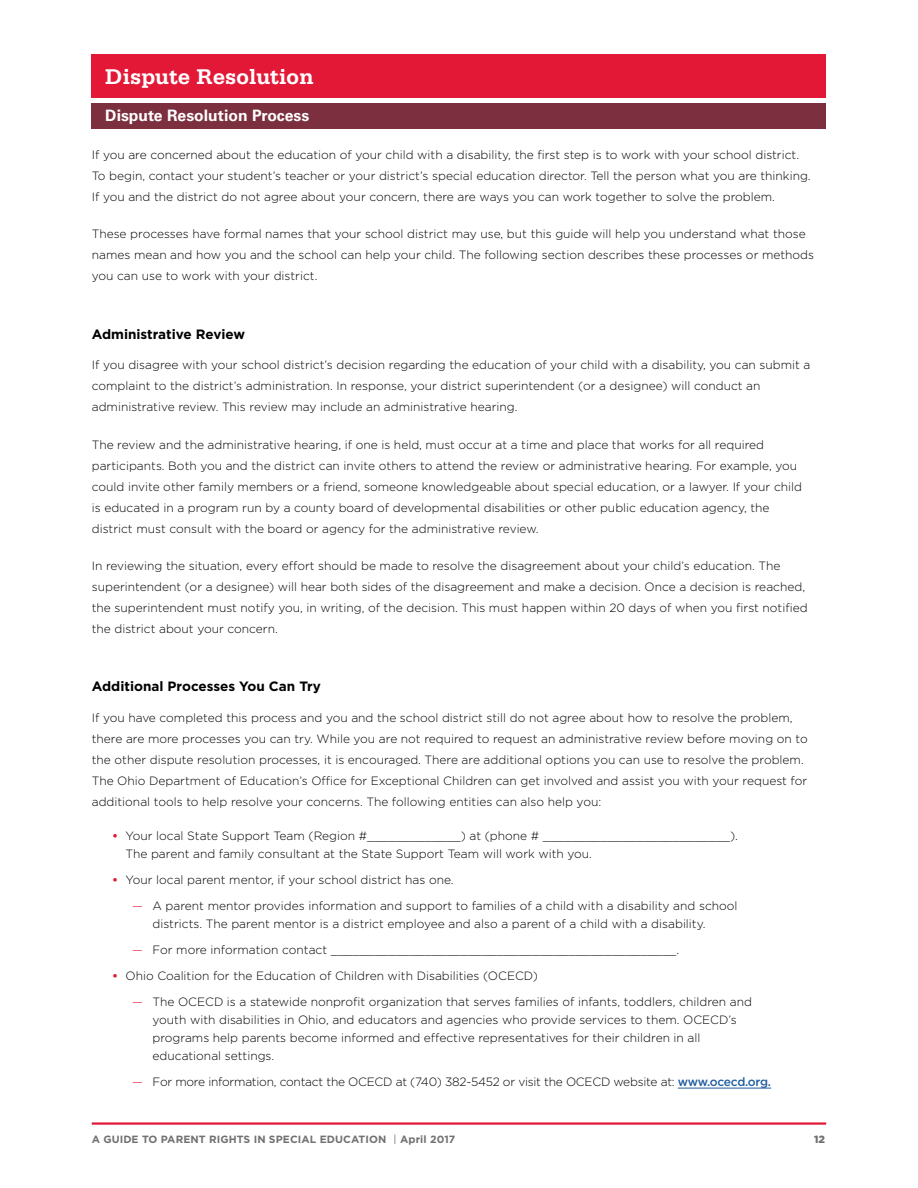
<style>
.page{position:relative;width:918px;height:1188px;background:#fff}
.page>*{position:absolute;margin:0;border:0;box-sizing:border-box;transform-origin:0 0}
.Intro_HD{font:700 22.5px "Serifa";color:#fff}
.HD{font:700 15.75px "Univers LT Std";color:#fff}
.SubHD{font:700 13.5px "Gotham";color:#000}
.BOD{font:300 12px/21px "Gotham";color:#000}
.BOD-2{font:300 12px "Gotham";letter-spacing:-.02em;color:#000}
.t1{font:700 10.5px "Gotham";letter-spacing:.01em;color:#717073}
.t2{font:900 10.5px "Gotham";color:#717073}
.s1{font-weight:700;color:#e31837}
.s2{color:#e31837}
.s3{font-weight:500;color:#215e9e}
.s4{font-weight:300;font-size:13.5px}
</style>
<div class="page">
<hr style="left:92px;top:1122px;width:734px;height:3px;background:#e31837">
<hr style="left:678px;top:1088px;width:93px;height:1px;background:#215e9e">
<div style="left:92px;top:103px;width:734px;height:26px;background:#7c303f"></div>
<div style="left:92px;top:54px;width:734px;height:43px;background:#e31837"></div>
<h1 class="Intro_HD" style="left:105px;top:64px;width:210px">Dispute Resolution</h1>
<h3 class="HD" style="left:105px;top:107px;width:206px">Dispute Resolution Process</h3>
<p class="BOD" style="left:92px;top:144px;width:720px">If you are concerned about the education of your child with a disability, the first step is to work with your school district.<br>To begin, contact your student’s teacher or your district’s special education director. Tell the person what you are thinking.<br>If you and the district do not agree about your concern, there are ways you can work together to solve the problem.</p>
<p class="BOD" style="left:92px;top:224px;width:724px">These processes have formal names that your school district may use, but this guide will help you understand what those names mean and how you and the school can help your child. The following section describes these processes or methods you can use to work with your district.</p>
<h4 class="SubHD" style="left:92px;top:326px;width:155px">Administrative Review</h4>
<p class="BOD" style="left:92px;top:354px;width:720px">If you disagree with your school district’s decision regarding the education of your child with a disability, you can submit a complaint to the district’s administration. In response, your district superintendent (or a designee) will conduct an administrative review. This review may include an administrative hearing.</p>
<p class="BOD" style="left:92px;top:434px;width:712px">The review and the administrative hearing, if one is held, must occur at a time and place that works for all required participants. Both you and the district can invite others to attend the review or administrative hearing. For example, you could invite other family members or a friend, someone knowledgeable about special education, or a lawyer. If your child is educated in a program run by a county board of developmental disabilities or other public education agency, the district must consult with the board or agency for the administrative review.</p>
<p class="BOD" style="left:92px;top:555px;width:717px">In reviewing the situation, every effort should be made to resolve the disagreement about your child’s education. The superintendent (or a designee) will hear both sides of the disagreement and make a decision. Once a decision is reached, the superintendent must notify you, in writing, of the decision. This must happen within 20 days of when you first notified the district about your concern.</p>
<h4 class="SubHD" style="left:92px;top:678px;width:231px">Additional Processes You Can Try</h4>
<p class="BOD" style="left:92px;top:707px;width:717px">If you have completed this process and you and the school district still do not agree about how to resolve the problem, there are more processes you can try. While you are not required to request an administrative review before moving on to the other dispute resolution processes, it is encouraged. There are additional options you can use to resolve the problem.<br>The Ohio Department of Education’s Office for Exceptional Children can get involved and assist you with your request for additional tools to help resolve your concerns. The following entities can also help you:</p>
<p class="BOD" style="left:126px;top:826px;width:614px;line-height:18px;text-indent:-14px"><span class="s1">•</span> Your local State Support Team (Region #_____________) at (phone # __________________________).<br>The parent and family consultant at the State Support Team will work with you.</p>
<p class="BOD" style="left:112px;top:869px;width:343px"><span class="s1">•</span> Your local parent mentor, if your school district has one.</p>
<p class="BOD" style="left:153px;top:897px;width:587px;line-height:18px;text-indent:-20px"><span class="s2">—</span> A parent mentor provides information and support to families of a child with a disability and school districts. The parent mentor is a district employee and also a parent of a child with a disability.</p>
<p class="BOD" style="left:132px;top:939px;width:548px"><span class="s2">—</span> For more information contact ________________________________________________.</p>
<p class="BOD" style="left:112px;top:965px;width:428px"><span class="s1">•</span> Ohio Coalition for the Education of Children with Disabilities (OCECD)</p>
<p class="BOD" style="left:153px;top:993px;width:601px;line-height:18px;text-indent:-20px"><span class="s2">—</span> The OCECD is a statewide nonprofit organization that serves families of infants, toddlers, children and youth with disabilities in Ohio, and educators and agencies who provide services to them. OCECD’s programs help parents become informed and effective representatives for their children in all educational settings.</p>
<p class="BOD-2" style="left:132px;top:1076px;width:640px"><span class="s2">—</span> For more information, contact the OCECD at (740) 382-5452 or visit the OCECD website at: <span class="s3">www.ocecd.org.</span></p>
<p class="t1" style="left:92px;top:1133px;width:365px">A GUIDE TO PARENT RIGHTS IN SPECIAL EDUCATION <span class="s4">I</span> April 2017</p>
<p class="t2" style="left:814px;top:1133px;width:12px">12</p>
</div>
